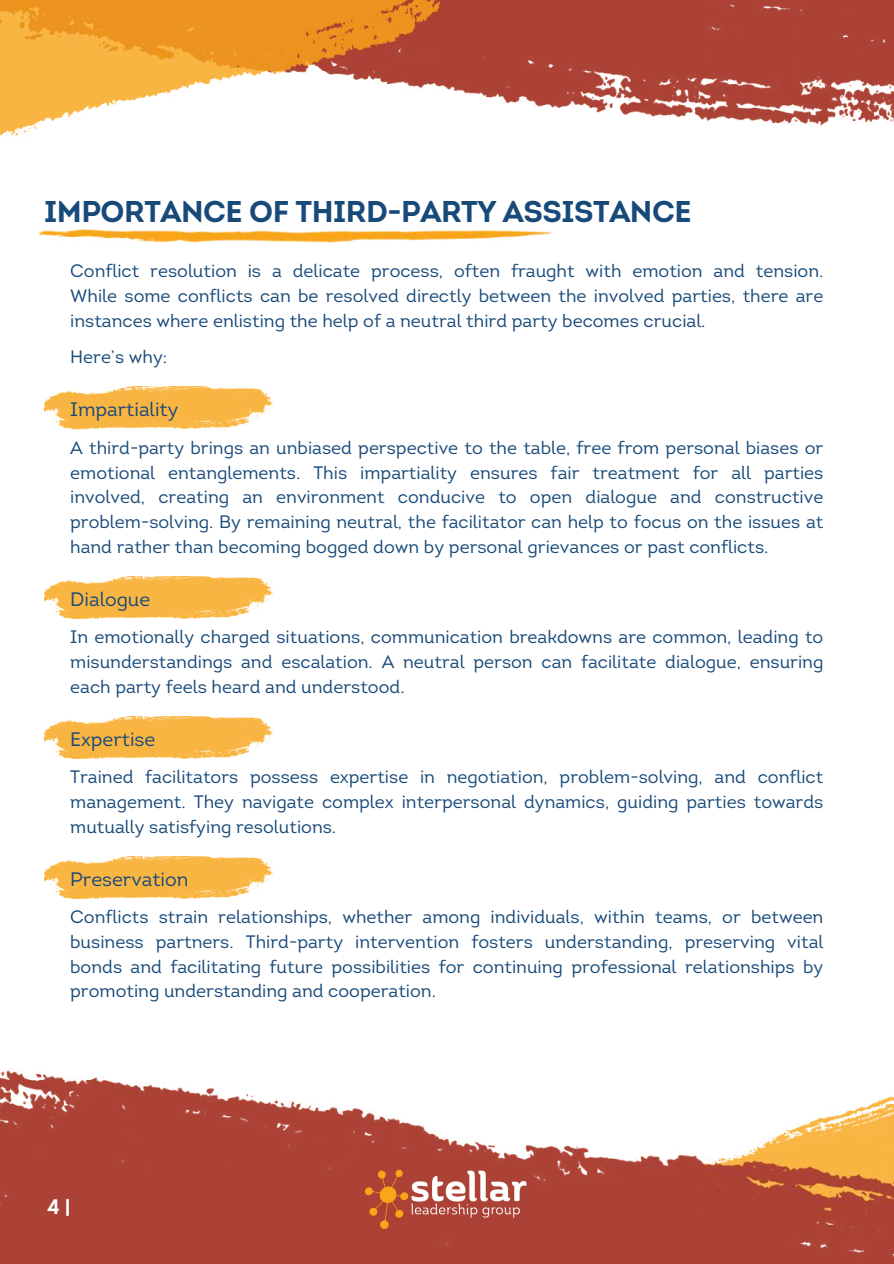
<style>
.page{position:relative;width:894px;height:1264px;background:#fff}
.page>*{position:absolute;margin:0;border:0;box-sizing:border-box;transform-origin:0 0}
.t1{font:700 30px "Intro";letter-spacing:-.015em;color:#184a79}
.t2{font:700 21px "Intro";color:#fff}
.t3{font:19.5px "Intro";color:#184a79}
.t4{font:18px/24.8px "Intro";color:#184a79;text-align:justify}
</style>
<div class="page">
<img style="left:0;top:1068px;width:893px;height:195px">
<img style="left:0;top:0;width:893px;height:137px">
<img style="left:360px;top:1165px;width:173px;height:69px">
<img style="left:44px;top:856px;width:229px;height:42px">
<img style="left:44px;top:716px;width:229px;height:43px">
<img style="left:44px;top:576px;width:229px;height:43px">
<img style="left:44px;top:387px;width:229px;height:42px">
<img style="left:38px;top:229px;width:514px;height:14px">
<h1 class="t1" style="left:44px;top:199px;width:649px">IMPORTANCE OF THIRD-PARTY ASSISTANCE</h1>
<p class="t4" style="left:70px;top:260px;width:754px">Conflict resolution is a delicate process, often fraught with emotion and tension.<br>While some conflicts can be resolved directly between the involved parties, there are instances where enlisting the help of a neutral third party becomes crucial.</p>
<p class="t4" style="left:70px;top:346px;width:98px">Here’s why:</p>
<p class="t3" style="left:70px;top:401px;width:110px">Impartiality</p>
<p class="t4" style="left:70px;top:437px;width:754px">A third-party brings an unbiased perspective to the table, free from personal biases or emotional entanglements. This impartiality ensures fair treatment for all parties involved, creating an environment conducive to open dialogue and constructive problem-solving. By remaining neutral, the facilitator can help to focus on the issues at hand rather than becoming bogged down by personal grievances or past conflicts.</p>
<p class="t3" style="left:70px;top:591px;width:81px">Dialogue</p>
<p class="t4" style="left:70px;top:626px;width:754px">In emotionally charged situations, communication breakdowns are common, leading to misunderstandings and escalation. A neutral person can facilitate dialogue, ensuring each party feels heard and understood.</p>
<p class="t3" style="left:70px;top:731px;width:87px">Expertise</p>
<p class="t4" style="left:70px;top:766px;width:754px">Trained facilitators possess expertise in negotiation, problem-solving, and conflict management. They navigate complex interpersonal dynamics, guiding parties towards mutually satisfying resolutions.</p>
<p class="t3" style="left:70px;top:871px;width:120px">Preservation</p>
<p class="t4" style="left:70px;top:906px;width:754px">Conflicts strain relationships, whether among individuals, within teams, or between business partners. Third-party intervention fosters understanding, preserving vital bonds and facilitating future possibilities for continuing professional relationships by promoting understanding and cooperation.</p>
<p class="t2" style="left:47px;top:1197px;width:25px">4|</p>
</div>
